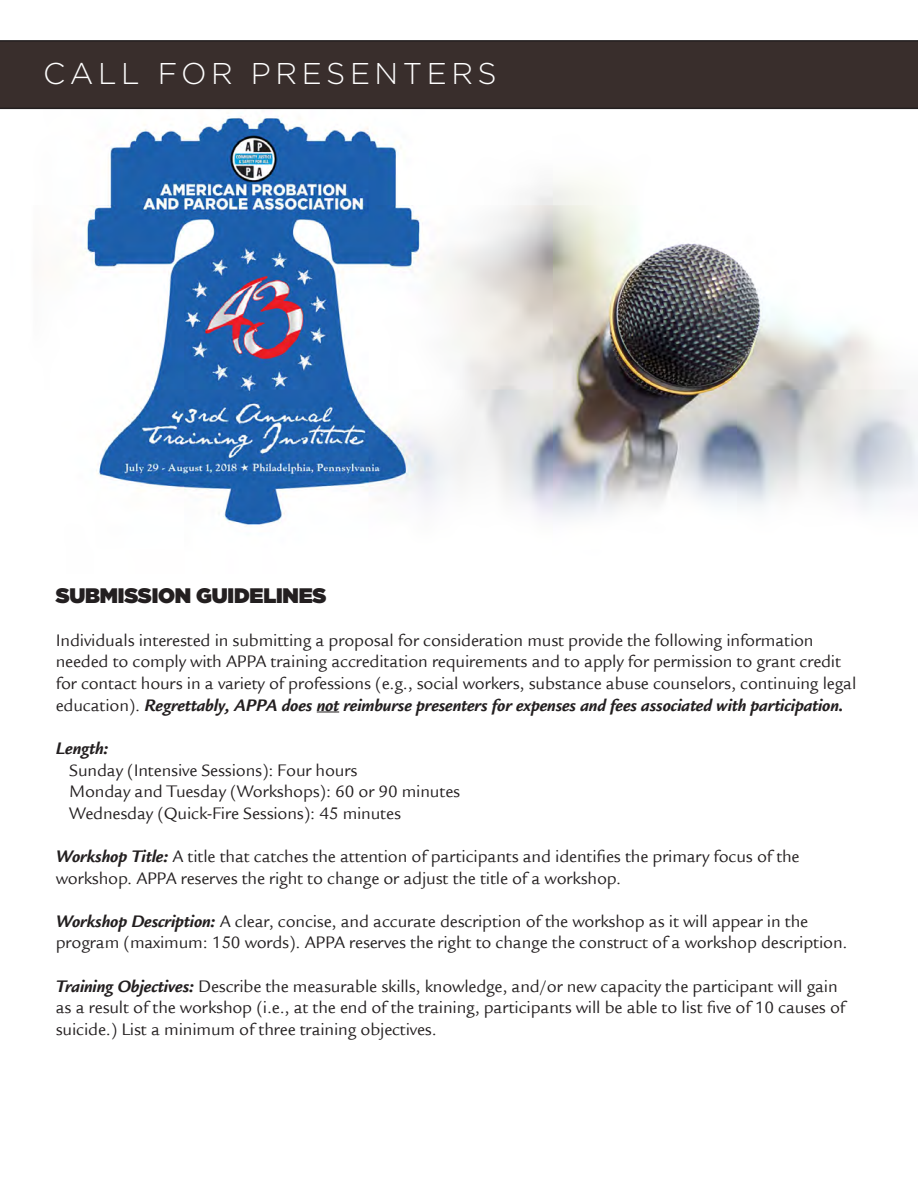
<style>
.page{position:relative;width:918px;height:1188px;background:#fff}
.page>*{position:absolute;margin:0;border:0;box-sizing:border-box;transform-origin:0 0}
.t1{font:300 30px "Gotham";letter-spacing:.15em;color:#fff}
.t2{font:900 21px "Gotham";letter-spacing:-.01em;color:#231f20}
.t3{font:18px/21.6px "Legacy Sans Std";letter-spacing:-.01em;color:#231f20}
.t4{font:italic 700 18px "Legacy Sans Std";letter-spacing:-.01em;color:#231f20}
.s1{font-weight:700;font-style:italic}
</style>
<div class="page">
<img style="left:0;top:109px;width:918px;height:604px">
<div style="left:0;top:40px;width:918px;height:69px;background:#392e2c"></div>
<svg style="left:317px;top:712px;width:22px;height:1px"></svg>
<p class="t1" style="left:43px;top:54px;width:455px">CALL FOR PRESENTERS</p>
<p class="t2" style="left:56px;top:580px;width:272px">SUBMISSION GUIDELINES</p>
<p class="t3" style="left:56px;top:630px;width:802px">Individuals interested in submitting a proposal for consideration must provide the following information needed to comply with APPA training accreditation requirements and to apply for permission to grant credit for contact hours in a variety of professions (e.g., social workers, substance abuse counselors, continuing legal education). <span class="s1">Regrettably, APPA does not reimburse presenters for expenses and fees associated with participation.</span></p>
<p class="t4" style="left:56px;top:738px;width:54px">Length:</p>
<p class="t3" style="left:69px;top:759px;width:290px">Sunday (Intensive Sessions): Four hours</p>
<p class="t3" style="left:69px;top:781px;width:392px">Monday and Tuesday (Workshops): 60 or 90 minutes</p>
<p class="t3" style="left:69px;top:803px;width:333px">Wednesday (Quick-Fire Sessions): 45 minutes</p>
<p class="t3" style="left:56px;top:846px;width:745px"><span class="s1">Workshop Title:</span> A title that catches the attention of participants and identifies the primary focus of the workshop. APPA reserves the right to change or adjust the title of a workshop.</p>
<p class="t3" style="left:56px;top:911px;width:793px"><span class="s1">Workshop Description:</span> A clear, concise, and accurate description of the workshop as it will appear in the program (maximum: 150 words). APPA reserves the right to change the construct of a workshop description.</p>
<p class="t3" style="left:56px;top:975px;width:791px"><span class="s1">Training Objectives:</span> Describe the measurable skills, knowledge, and/or new capacity the participant will gain as a result of the workshop (i.e., at the end of the training, participants will be able to list five of 10 causes of suicide.) List a minimum of three training objectives.</p>
</div>
